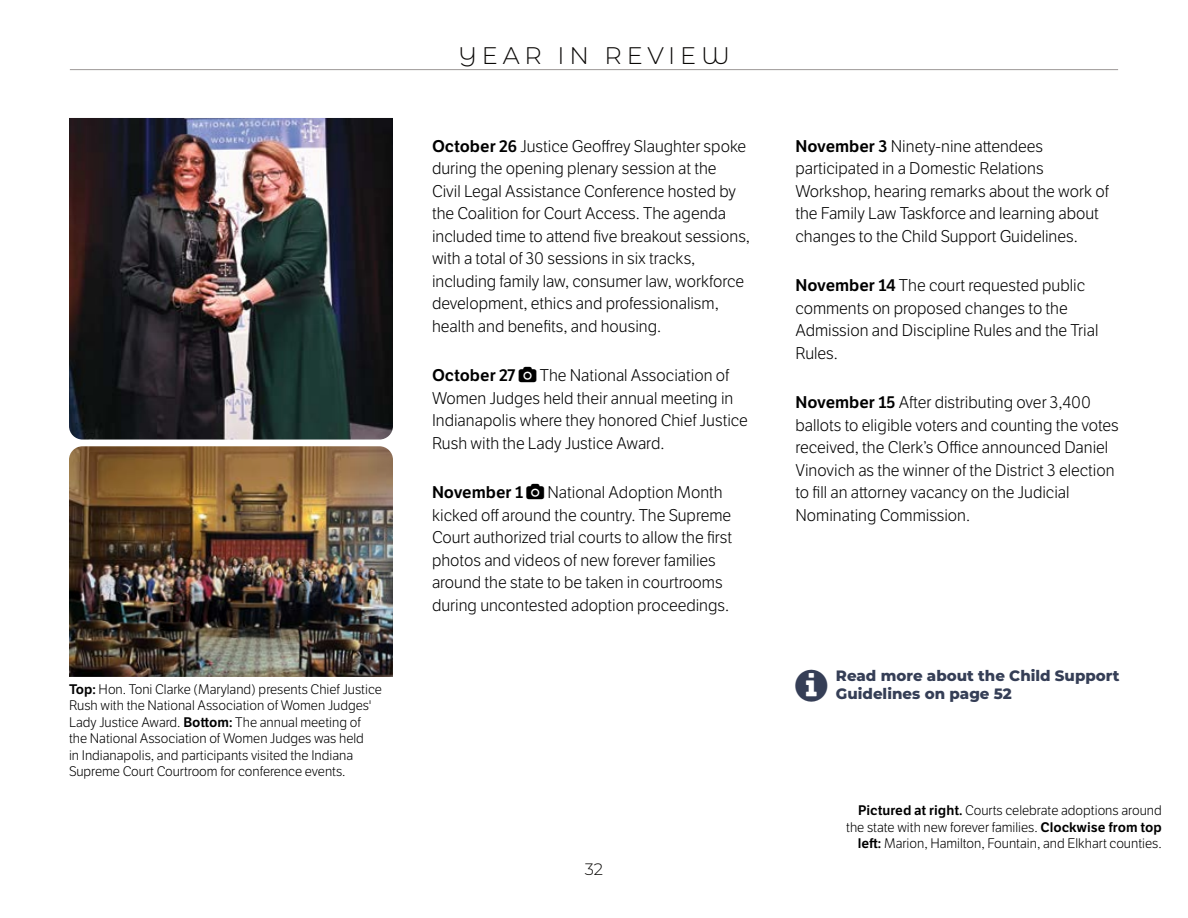
<style>
.page{position:relative;width:1188px;height:918px;background:#fff}
.page>*{position:absolute;margin:0;border:0;box-sizing:border-box;transform-origin:0 0}
.t1{font:300 24px "Montserrat";letter-spacing:.2em;color:#0a0806}
.YIR_Paragraph{font:300 16.5px/22.5px "LFT Etica";color:#000}
.YIR_Paragraph-2{font:16.5px "LFT Etica SB";color:#000}
.t2{font:300 16.5px "Montserrat";color:#0a0806}
.Article_Refer{font:800 15px/18px "Montserrat";color:#353e56}
.Photo_Caption{font:300 13.5px/16.5px "LFT Etica";color:#000}
.s1{font-family:"LFT Etica SB";font-weight:400}
</style>
<div class="page">
<hr style="left:70px;top:69px;width:1048px;height:1px;background:#9c9897">
<img style="left:69px;top:118px;width:324px;height:322px">
<img style="left:69px;top:446px;width:324px;height:231px">
<p class="Photo_Caption" style="left:69px;top:681px;width:314px"><span class="s1">Top:</span> Hon. Toni Clarke (Maryland) presents Chief Justice Rush with the National Association of Women Judges' Lady Justice Award. <span class="s1">Bottom:</span> The annual meeting of the National Association of Women Judges was held<br>in Indianapolis, and participants visited the Indiana Supreme Court Courtroom for conference events.</p>
<h1 class="t1" style="left:458px;top:39px;width:273px">YEAR IN REVIEW</h1>
<p class="YIR_Paragraph" style="left:432px;top:135px;width:320px"><span class="s1">October 26</span> Justice Geoffrey Slaughter spoke during the opening plenary session at the<br>Civil Legal Assistance Conference hosted by the Coalition for Court Access. The agenda included time to attend five breakout sessions, with a total of 30 sessions in six tracks, including family law, consumer law, workforce development, ethics and professionalism, health and benefits, and housing.</p>
<p class="YIR_Paragraph-2" style="left:432px;top:365px;width:85px">October 27</p>
<p class="YIR_Paragraph" style="left:432px;top:365px;width:317px;text-indent:108px">The National Association of Women Judges held their annual meeting in Indianapolis where they honored Chief Justice Rush with the Lady Justice Award.</p>
<p class="YIR_Paragraph-2" style="left:432px;top:482px;width:93px">November 1</p>
<p class="YIR_Paragraph" style="left:432px;top:482px;width:302px;text-indent:115px">National Adoption Month kicked off around the country. The Supreme Court authorized trial courts to allow the first photos and videos of new forever families around the state to be taken in courtrooms during uncontested adoption proceedings.</p>
<p class="t2" style="left:585px;top:858px;width:20px">32</p>
<p class="YIR_Paragraph" style="left:795px;top:135px;width:315px"><span class="s1">November 3</span> Ninety-nine attendees participated in a Domestic Relations Workshop, hearing remarks about the work of the Family Law Taskforce and learning about changes to the Child Support Guidelines.</p>
<p class="YIR_Paragraph" style="left:795px;top:275px;width:305px"><span class="s1">November 14</span> The court requested public comments on proposed changes to the<br>Admission and Discipline Rules and the Trial<br>Rules.</p>
<p class="YIR_Paragraph" style="left:795px;top:392px;width:325px"><span class="s1">November 15</span> After distributing over 3,400 ballots to eligible voters and counting the votes received, the Clerk’s Office announced Daniel Vinovich as the winner of the District 3 election to fill an attorney vacancy on the Judicial Nominating Commission.</p>
<p class="Article_Refer" style="left:836px;top:666px;width:285px">Read more about the Child Support<br>Guidelines on page 52</p>
<p class="Photo_Caption" style="left:846px;top:803px;width:317px;text-align:right"><span class="s1">Pictured at right.</span> Courts celebrate adoptions around the state with new forever families. <span class="s1">Clockwise from top left:</span> Marion, Hamilton, Fountain, and Elkhart counties.</p>
</div>
